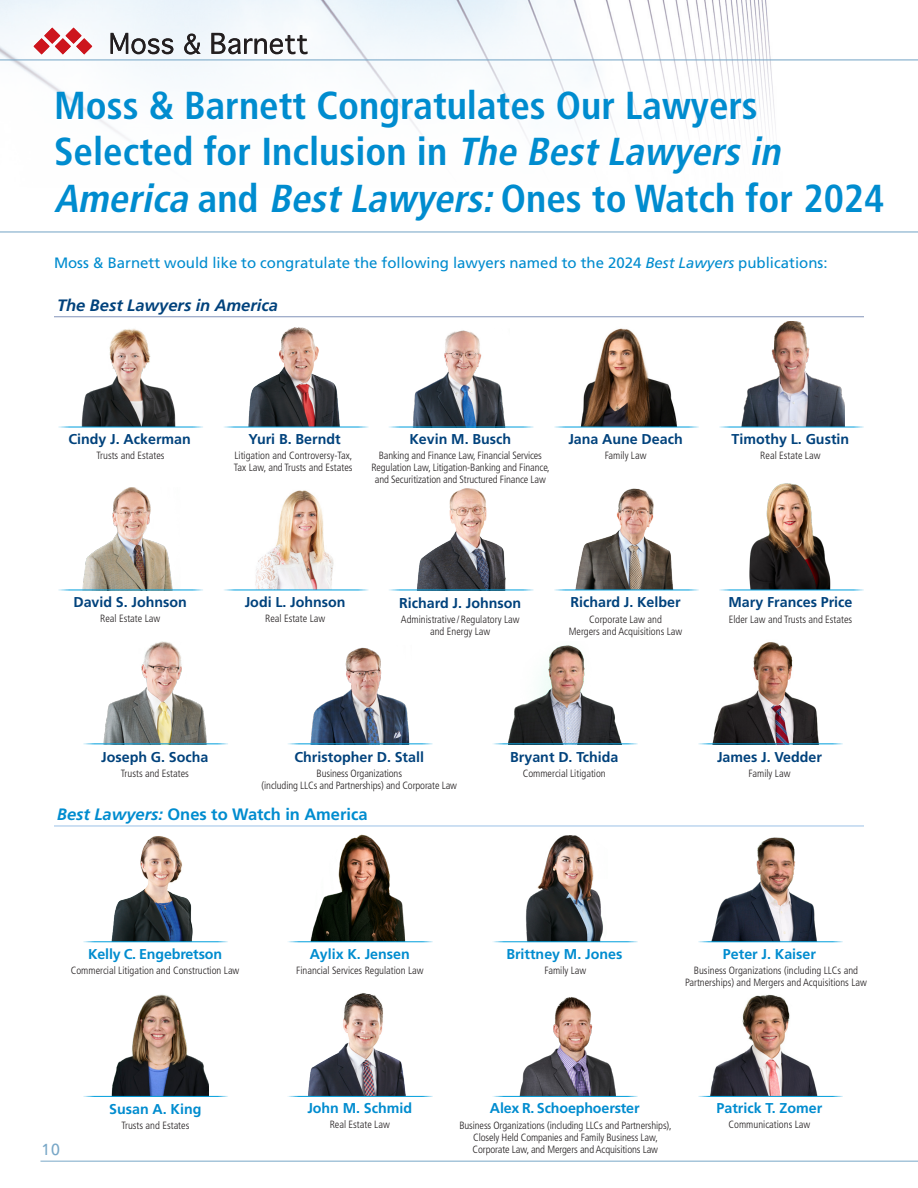
<style>
.page{position:relative;width:918px;height:1188px;background:#fff}
.page>*{position:absolute;margin:0;border:0;box-sizing:border-box;transform-origin:0 0}
.MB_Page_Headline_DK{font:700 condensed 39px/46.5px "Frutiger LT Std";color:#008ccf}
.t1{font:21px "Avenir Next";color:#78a7c7}
.NwsLtr_-_Body_Copy{font:700 16.5px "Frutiger LT Std";color:#008ccf}
.NwsLtr_-_Body_Copy-2{font:italic 700 16.5px "Frutiger LT Std";color:#01427c}
.NwsLtr_-_Body_Copy-3{font:15px "Frutiger LT Std";color:#008ccf}
.NwsLtr_-_Body_Copy-4{font:700 14.25px "Frutiger LT Std";color:#01427c}
.NwsLtr_-_Body_Copy-5{font:700 14.25px "Frutiger LT Std";color:#008ccf}
.Alert_Body_Copy{font:300 condensed 10.5px/12px "Frutiger LT Std";color:#231f20;text-align:center}
.s1{font-style:italic}
.s2{color:#fff}
</style>
<div class="page">
<img style="left:0;top:0;width:918px;height:139px">
<img style="left:706px;top:994px;width:118px;height:102px">
<hr style="left:54px;top:316px;width:810px;height:1px;background:#8898bd">
<hr style="left:54px;top:825px;width:810px;height:1px;background:#a0c4e8">
<img style="left:82px;top:487px;width:91px;height:102px">
<img style="left:81px;top:329px;width:95px;height:97px">
<img style="left:413px;top:330px;width:93px;height:96px">
<img style="left:526px;top:835px;width:77px;height:106px">
<img style="left:749px;top:483px;width:82px;height:106px">
<img style="left:575px;top:488px;width:99px;height:101px">
<img style="left:741px;top:321px;width:103px;height:105px">
<img style="left:581px;top:328px;width:96px;height:98px">
<img style="left:106px;top:994px;width:102px;height:102px">
<img style="left:255px;top:490px;width:79px;height:99px">
<img style="left:248px;top:327px;width:92px;height:99px">
<img style="left:307px;top:825px;width:102px;height:116px">
<img style="left:515px;top:997px;width:107px;height:99px">
<img style="left:417px;top:488px;width:89px;height:101px">
<img style="left:308px;top:993px;width:107px;height:103px">
<img style="left:711px;top:837px;width:106px;height:104px">
<hr style="left:0;top:231px;width:918px;height:1px;background:#78a7c7">
<hr style="left:0;top:59px;width:918px;height:1px;background:#78a7c7">
<img style="left:111px;top:836px;width:82px;height:105px">
<hr style="left:57px;top:426px;width:146px;height:2px;background:#0aa2de">
<hr style="left:387px;top:426px;width:147px;height:2px;background:#0aa2de">
<hr style="left:222px;top:426px;width:147px;height:2px;background:#0aa2de">
<hr style="left:553px;top:426px;width:146px;height:2px;background:#0aa2de">
<hr style="left:717px;top:426px;width:147px;height:2px;background:#0aa2de">
<hr style="left:57px;top:589px;width:146px;height:1px;background:#0aa2de">
<hr style="left:387px;top:589px;width:147px;height:1px;background:#0aa2de">
<hr style="left:222px;top:589px;width:147px;height:1px;background:#0aa2de">
<hr style="left:553px;top:589px;width:146px;height:1px;background:#0aa2de">
<hr style="left:717px;top:589px;width:147px;height:1px;background:#0aa2de">
<img style="left:310px;top:647px;width:100px;height:96px">
<hr style="left:286px;top:743px;width:147px;height:1px;background:#0aa2de">
<img style="left:103px;top:641px;width:104px;height:102px">
<hr style="left:82px;top:743px;width:146px;height:1px;background:#0aa2de">
<img style="left:508px;top:645px;width:114px;height:98px">
<hr style="left:491px;top:743px;width:147px;height:1px;background:#0aa2de">
<img style="left:712px;top:642px;width:107px;height:101px">
<hr style="left:696px;top:743px;width:147px;height:1px;background:#0aa2de">
<hr style="left:82px;top:941px;width:146px;height:1px;background:#0aa2de">
<hr style="left:82px;top:1096px;width:146px;height:1px;background:#0aa2de">
<hr style="left:491px;top:941px;width:147px;height:1px;background:#0aa2de">
<hr style="left:491px;top:1096px;width:147px;height:1px;background:#0aa2de">
<hr style="left:286px;top:941px;width:147px;height:1px;background:#0aa2de">
<hr style="left:286px;top:1096px;width:147px;height:1px;background:#0aa2de">
<hr style="left:696px;top:941px;width:147px;height:1px;background:#0aa2de">
<hr style="left:696px;top:1096px;width:147px;height:1px;background:#0aa2de">
<svg style="left:111px;top:33px;width:62px;height:21px"></svg>
<svg style="left:184px;top:34px;width:17px;height:21px"></svg>
<svg style="left:211px;top:33px;width:96px;height:21px"></svg>
<svg style="left:34px;top:27px;width:58px;height:28px"></svg>
<hr style="left:40px;top:1161px;width:878px;height:1px;background:#78a7c7">
<p class="MB_Page_Headline_DK" style="left:54px;top:82px;width:832px">Moss &amp; Barnett Congratulates Our Lawyers<br>Selected for Inclusion in <span class="s1">The BestLawyersin<br>America</span> and <span class="s1">BestLawyers:</span>Ones to Watch for 2024</p>
<p class="NwsLtr_-_Body_Copy-3" style="left:54px;top:254px;width:775px">Moss &amp; Barnett would like to congratulate the following lawyers named to the 2024 <span class="s1">Best Lawyers</span> publications:</p>
<p class="NwsLtr_-_Body_Copy-2" style="left:57px;top:295px;width:222px">The Best Lawyers in America</p>
<p class="NwsLtr_-_Body_Copy-4" style="left:69px;top:431px;width:124px">Cindy J. Ackerman</p>
<p class="Alert_Body_Copy" style="left:97px;top:449px;width:69px">Trusts and Estates</p>
<p class="NwsLtr_-_Body_Copy-4" style="left:249px;top:431px;width:94px">Yuri B. Berndt</p>
<p class="Alert_Body_Copy" style="left:234px;top:450px;width:120px;text-align:left">Litigation and Controversy-Tax,<br>Tax Law, and Trusts and Estates</p>
<p class="NwsLtr_-_Body_Copy-4" style="left:409px;top:431px;width:103px">Kevin M. Busch</p>
<p class="Alert_Body_Copy" style="left:371px;top:449px;width:180px">Banking and Finance Law, Financial Services<br>Regulation Law, Litigation-Banking and Finance, and Securitization and Structured Finance Law</p>
<p class="NwsLtr_-_Body_Copy-4" style="left:568px;top:431px;width:116px">Jana Aune Deach</p>
<p class="Alert_Body_Copy" style="left:605px;top:450px;width:43px">Family Law</p>
<p class="NwsLtr_-_Body_Copy-4" style="left:732px;top:431px;width:119px">Timothy L. Gustin</p>
<p class="Alert_Body_Copy" style="left:760px;top:450px;width:62px">Real Estate Law</p>
<p class="NwsLtr_-_Body_Copy-4" style="left:73px;top:594px;width:115px">David S. Johnson</p>
<p class="Alert_Body_Copy" style="left:100px;top:613px;width:62px">Real Estate Law</p>
<p class="NwsLtr_-_Body_Copy-4" style="left:245px;top:594px;width:102px">Jodi L. Johnson</p>
<p class="Alert_Body_Copy" style="left:265px;top:613px;width:62px">Real Estate Law</p>
<p class="NwsLtr_-_Body_Copy-4" style="left:399px;top:594px;width:124px">Richard J. Johnson</p>
<p class="Alert_Body_Copy" style="left:401px;top:613px;width:120px">Administrative / Regulatory Law and Energy Law</p>
<p class="NwsLtr_-_Body_Copy-4" style="left:570px;top:594px;width:112px">Richard J. Kelber</p>
<p class="Alert_Body_Copy" style="left:569px;top:613px;width:115px;line-height:12.8px">Corporate Law and<br>Mergers and Acquisitions Law</p>
<p class="NwsLtr_-_Body_Copy-4" style="left:729px;top:594px;width:125px">Mary Frances Price</p>
<p class="Alert_Body_Copy" style="left:729px;top:613px;width:125px">Elder Law and Trusts and Estates</p>
<p class="NwsLtr_-_Body_Copy-4" style="left:101px;top:749px;width:109px">Joseph G. Socha</p>
<p class="Alert_Body_Copy" style="left:121px;top:768px;width:69px">Trusts and Estates</p>
<p class="NwsLtr_-_Body_Copy-4" style="left:295px;top:749px;width:131px">Christopher D. Stall</p>
<p class="Alert_Body_Copy" style="left:262px;top:767px;width:197px">Business Organizations<br>(including LLCs and Partnerships) and Corporate Law</p>
<p class="NwsLtr_-_Body_Copy" style="left:57px;top:805px;width:312px"><span class="s1">Best Lawyers:</span> Ones to Watch in America</p>
<p class="NwsLtr_-_Body_Copy-4" style="left:510px;top:748px;width:110px">Bryant D. Tchida</p>
<p class="Alert_Body_Copy" style="left:523px;top:767px;width:85px">Commercial Litigation</p>
<p class="NwsLtr_-_Body_Copy-4" style="left:717px;top:748px;width:106px">James J. Vedder</p>
<p class="Alert_Body_Copy" style="left:749px;top:767px;width:43px">Family Law</p>
<p class="NwsLtr_-_Body_Copy-5" style="left:88px;top:945px;width:136px">Kelly C. Engebretson</p>
<p class="Alert_Body_Copy" style="left:71px;top:965px;width:170px">Commercial Litigation and Construction Law</p>
<h2 class="t1" style="left:40px;top:1130px;width:22px"><span class="s2">#</span>10</h2>
<p class="NwsLtr_-_Body_Copy-5" style="left:109px;top:1100px;width:94px">Susan A. King</p>
<p class="Alert_Body_Copy" style="left:121px;top:1119px;width:69px">Trusts and Estates</p>
<p class="NwsLtr_-_Body_Copy-5" style="left:310px;top:945px;width:101px">Aylix K. Jensen</p>
<p class="Alert_Body_Copy" style="left:296px;top:964px;width:129px">Financial Services Regulation Law</p>
<p class="NwsLtr_-_Body_Copy-5" style="left:506px;top:945px;width:117px">Brittney M. Jones</p>
<p class="Alert_Body_Copy" style="left:544px;top:964px;width:43px">Family Law</p>
<p class="NwsLtr_-_Body_Copy-5" style="left:723px;top:945px;width:95px">Peter J. Kaiser</p>
<p class="Alert_Body_Copy" style="left:685px;top:964px;width:183px">Business Organizations (including LLCs and<br>Partnerships) and Mergers and Acquisitions Law</p>
<p class="NwsLtr_-_Body_Copy-5" style="left:307px;top:1100px;width:106px">John M. Schmid</p>
<p class="Alert_Body_Copy" style="left:330px;top:1119px;width:62px">Real Estate Law</p>
<p class="NwsLtr_-_Body_Copy-5" style="left:490px;top:1100px;width:151px">Alex R. Schoephoerster</p>
<p class="Alert_Body_Copy" style="left:459px;top:1119px;width:214px">Business Organizations (including LLCs and Partnerships),<br>Closely Held Companies and Family Business Law,<br>Corporate Law, and Mergers and Acquisitions Law</p>
<p class="NwsLtr_-_Body_Copy-5" style="left:717px;top:1100px;width:107px">Patrick T. Zomer</p>
<p class="Alert_Body_Copy" style="left:729px;top:1119px;width:83px">Communications Law</p>
</div>
